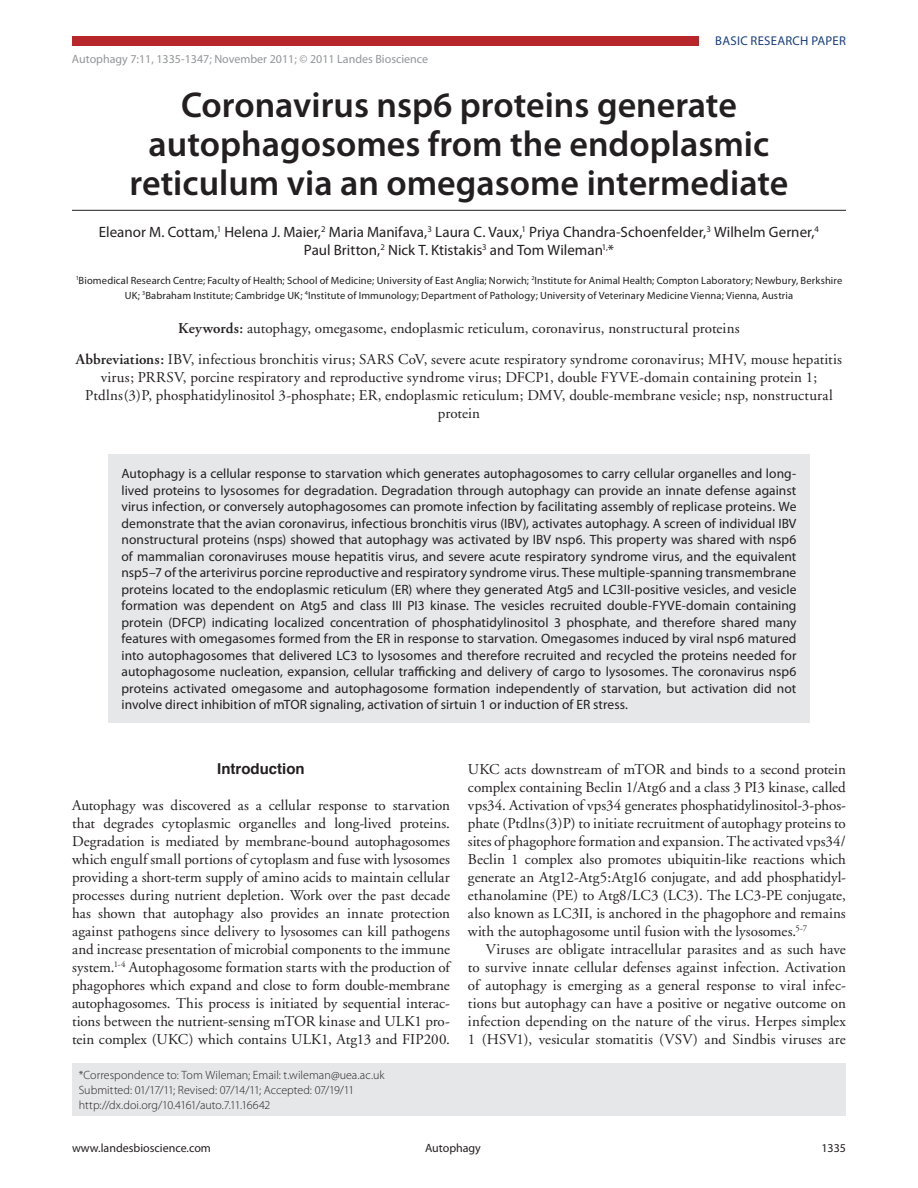
<style>
.page{position:relative;width:918px;height:1188px;background:#fff}
.page>*{position:absolute;margin:0;border:0;box-sizing:border-box;transform-origin:0 0}
.t1{font:600 36px/39px "Myriad Pro";color:#231f20;text-align:center}
.t2{font:15px/18px "Adobe Garamond";letter-spacing:.005em;color:#231f20;text-align:justify}
.t3{font:15px/18px "Myriad Pro";color:#231f20;text-align:center}
.t4{font:700 15px "Helvetica";color:#231f20}
.t5{font:13.5px/16.5px "Myriad Pro";letter-spacing:.005em;color:#231f20;text-align:justify}
.t6{font:12.75px "Myriad Pro";letter-spacing:.02em;color:#193f7c}
.t7{font:300 12px/15px "Myriad Pro";color:#231f20}
.t8{font:12px "Myriad Pro";color:#939598}
.t9{font:12px "Myriad Pro";color:#231f20}
.t10{font:10.5px/15px "Myriad Pro";letter-spacing:.01em;color:#231f20;text-align:center}
.s1{font-weight:600}
</style>
<div class="page">
<div style="left:72px;top:36px;width:626px;height:10px;background:#b7262b"></div>
<div style="left:72px;top:1063px;width:774px;height:53px;background:#e6e7e9"></div>
<div style="left:108px;top:454px;width:702px;height:269px;background:#e6e7e9"></div>
<hr style="left:72px;top:210px;width:774px;height:1px;background:#231f20">
<p class="t8" style="left:72px;top:52px;width:358px">Autophagy 7:11, 1335-1347; November 2011; © 2011 Landes Bioscience</p>
<p class="t6" style="left:715px;top:33px;width:129px">Basic Research Paper</p>
<h1 class="t1" style="left:130px;top:85px;width:660px">Coronavirus nsp6 proteins generate autophagosomes from the endoplasmic reticulum via an omegasome intermediate</h1>
<p class="t3" style="left:99px;top:223px;width:722px">Eleanor M. Cottam,<sup>1</sup> Helena J. Maier,<sup>2</sup> Maria Manifava,<sup>3</sup> Laura C. Vaux,<sup>1</sup> Priya Chandra-Schoenfelder,<sup>3</sup> Wilhelm Gerner,<sup>4<br></sup>Paul Britton,<sup>2</sup> Nick T. Ktistakis<sup>3</sup> and Tom Wileman<sup>1,</sup>*</p>
<p class="t10" style="left:76px;top:273px;width:768px"><sup>1</sup>Biomedical Research Centre; Faculty of Health; School of Medicine; University of East Anglia; Norwich; <sup>2</sup>Institute for Animal Health; Compton Laboratory; Newbury, Berkshire<br>UK; <sup>3</sup>Babraham Institute; Cambridge UK; <sup>4</sup>Institute of Immunology; Department of Pathology; University of Veterinary Medicine Vienna; Vienna, Austria</p>
<p class="t2" style="left:76px;top:313px;width:768px;line-height:31.5px;text-align:center"><span class="s1">Keywords:</span> autophagy, omegasome, endoplasmic reticulum, coronavirus, nonstructural proteins<br><span class="s1">Abbreviations:</span> IBV, infectious bronchitis virus; SARS CoV, severe acute respiratory syndrome coronavirus; MHV, mouse hepatitis</p>
<p class="t2" style="left:85px;top:369px;width:749px;text-align:center">virus; PRRSV, porcine respiratory and reproductive syndrome virus; DFCP1, double FYVE-domain containing protein 1;<br>Ptdlns(3)P, phosphatidylinositol 3-phosphate; ER, endoplasmic reticulum; DMV, double-membrane vesicle; nsp, nonstructural protein</p>
<p class="t5" style="left:122px;top:465px;width:677px">Autophagy is a cellular response to starvation which generates autophagosomes to carry cellular organelles and long&shy;lived proteins to lysosomes for degradation. Degradation through autophagy can provide an innate defense against virus infection, or conversely autophagosomes can promote infection by facilitating assembly of replicase proteins. We demonstrate that the avian coronavirus, infectious bronchitis virus (IBV), activates autophagy. A screen of individual I BV nonstructural proteins (nsps) showed that autophagy was activated by I BV nsp6. This property was shared with nsp6 of mammalian coronaviruses mouse hepatitis virus, and severe acute respiratory syndrome virus, and the equivalent nsp5–7 of the arterivirus porcine reproductive and respiratory syndrome virus. These multiple-spanning transmembrane proteins located to the endoplasmic reticulum (ER) where they generated Atg5 and LC3II-positive vesicles, and vesicle formation was dependent on Atg5 and class III PI3 kinase. The vesicles recruited double-FYVE-domain containing protein (DFCP) indicating localized concentration of phosphatidylinositol 3 phosphate, and therefore shared many features with omegasomes formed from the ER in response to starvation. Omegasomes induced by viral nsp6 matured into autophagosomes that delivered LC3 to lysosomes and therefore recruited and recycled the proteins needed for autophagosome nucleation, expansion, cellular trafficking and delivery of cargo to lysosomes. The coronavirus nsp6 proteins activated omegasome and autophagosome formation independently of starvation, but activation did not involve direct inhibition of mTOR signaling, activation of sirtuin 1 or induction of ER stress.</p>
<p class="t4" style="left:217px;top:758px;width:89px">Introduction</p>
<p class="t2" style="left:72px;top:797px;width:380px">Autophagy was discovered as a cellular response to starvation that degrades cytoplasmic organelles and long-lived proteins.<br>Degradation is mediated by membrane-bound autophagosomes which engulf small portions of cytoplasm and fuse with lysosomes providing a short-term supply of amino acids to maintain cellular processes during nutrient depletion. Work over the past decade has shown that autophagy also provides an innate protection against pathogens since delivery to lysosomes can kill pathogens and increase presentation of microbial components to the immune system.<sup>1-4</sup> Autophagosome formation starts with the production of phagophores which expand and close to form double-membrane autophagosomes. This process is initiated by sequential interac&shy;tions between the nutrient-sensing mTOR kinase and ULK1 pro&shy;tein complex (UKC) which contains ULK1, Atg13 and FIP200.</p>
<p class="t7" style="left:79px;top:1068px;width:307px">*Correspondence to: Tom Wileman; Email: t.wileman@uea.ac.uk<br>Submitted: 01/17/11; Revised: 07/14/11; Accepted: 07/19/11 http://dx.doi.org/10.4161/auto.7.11.16642</p>
<p class="t2" style="left:468px;top:761px;width:379px">UKC acts downstream of mTOR and binds to a second protein complex containing Beclin 1/Atg6 and a class 3 PI3 kinase, called vps34. Activation of vps34 generates phosphatidylinositol-3-phos&shy;phate (Ptdlns(3)P) to initiate recruitment of autophagy proteins to sites of phagophore formation and expansion. The activated vps34/ Beclin 1 complex also promotes ubiquitin-like reactions which generate an Atg12-Atg5:Atg16 conjugate, and add phosphatidyl&shy;ethanolamine (PE) to Atg8/LC3 (LC3). The LC3-PE conjugate, also known as LC3II, is anchored in the phagophore and remains with the autophagosome until fusion with the lysosomes.<sup>5-7</sup></p>
<p class="t2" style="left:468px;top:941px;width:379px;text-indent:18px">Viruses are obligate intracellular parasites and as such have to survive innate cellular defenses against infection. Activation of autophagy is emerging as a general response to viral infec&shy;tions but autophagy can have a positive or negative outcome on infection depending on the nature of the virus. Herpes simplex 1 (HSV1), vesicular stomatitis (VSV) and Sindbis viruses are</p>
<p class="t9" style="left:72px;top:1141px;width:140px">www.landesbioscience.com</p>
<p class="t9" style="left:425px;top:1141px;width:57px">Autophagy</p>
<p class="t9" style="left:821px;top:1141px;width:26px">1335</p>
</div>
